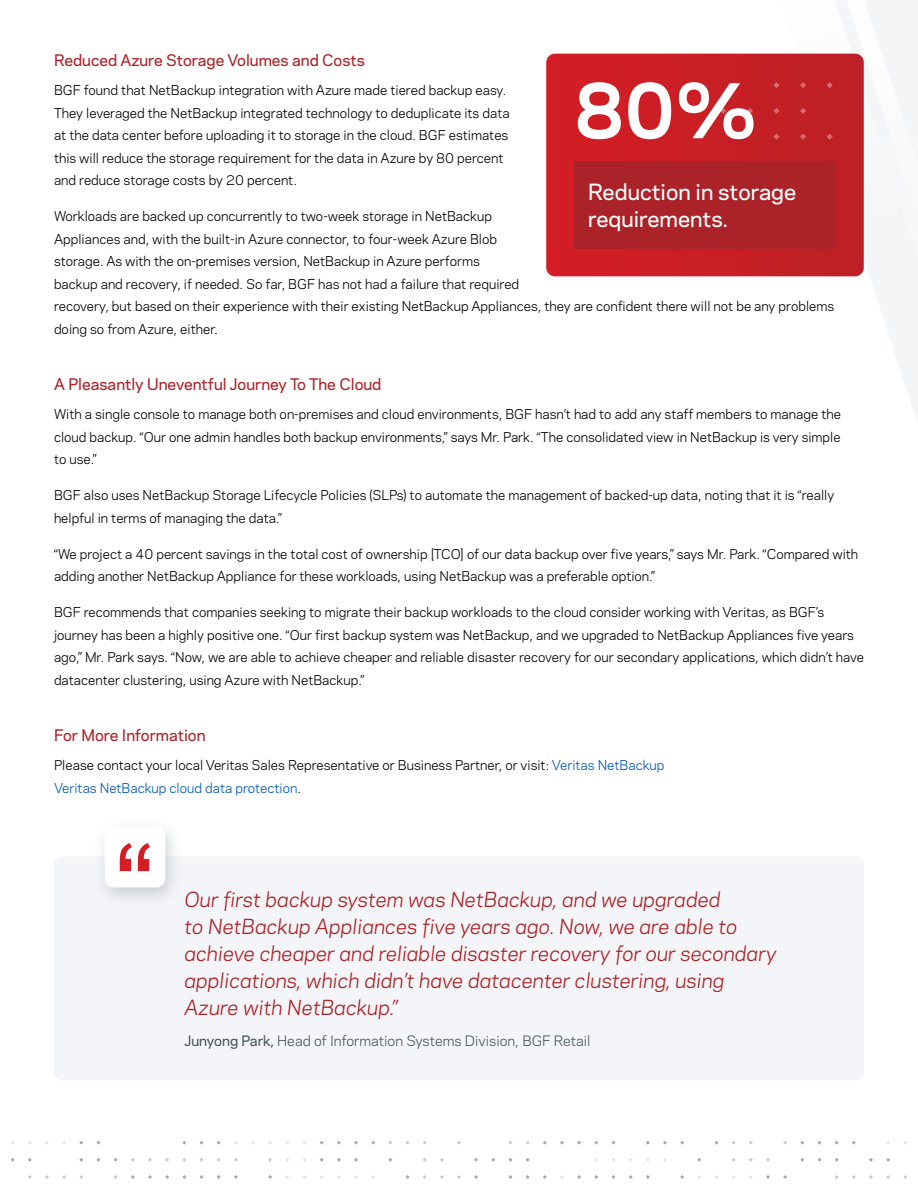
<style>
.page{position:relative;width:918px;height:1188px;background:#fff}
.page>*{position:absolute;margin:0;border:0;box-sizing:border-box;transform-origin:0 0}
.Quote_Body{font:700 72px "Polaris";color:#fff}
.t1{font:500 21px "Polaris";color:#fff}
.Quote_Body-2{font:italic 19.5px/27px "Polaris";color:#ab2328}
.Paragraph_Title{font:500 15px "Polaris";color:#ab2328}
.t2{font:13.5px "Polaris";color:#48585f}
.Body_Copy{font:12.75px/22.5px "Polaris";color:#000}
.s1{color:#0057b8}
.s2{font-weight:500}
</style>
<div class="page">
<svg style="left:783px;top:1175px;width:4px;height:4px"></svg>
<svg style="left:766px;top:1158px;width:4px;height:4px"></svg>
<svg style="left:766px;top:1175px;width:4px;height:4px"></svg>
<svg style="left:749px;top:1158px;width:4px;height:4px"></svg>
<svg style="left:714px;top:1141px;width:5px;height:4px"></svg>
<svg style="left:697px;top:1158px;width:4px;height:4px"></svg>
<svg style="left:680px;top:1141px;width:4px;height:4px"></svg>
<svg style="left:680px;top:1175px;width:4px;height:4px"></svg>
<svg style="left:663px;top:1141px;width:4px;height:4px"></svg>
<svg style="left:646px;top:1141px;width:4px;height:4px"></svg>
<svg style="left:646px;top:1175px;width:4px;height:4px"></svg>
<svg style="left:629px;top:1175px;width:4px;height:4px"></svg>
<svg style="left:611px;top:1141px;width:5px;height:4px"></svg>
<svg style="left:611px;top:1175px;width:5px;height:4px"></svg>
<svg style="left:594px;top:1175px;width:4px;height:4px"></svg>
<svg style="left:577px;top:1141px;width:4px;height:4px"></svg>
<svg style="left:577px;top:1175px;width:4px;height:4px"></svg>
<svg style="left:560px;top:1141px;width:4px;height:4px"></svg>
<svg style="left:560px;top:1175px;width:4px;height:4px"></svg>
<svg style="left:543px;top:1141px;width:4px;height:4px"></svg>
<svg style="left:543px;top:1175px;width:4px;height:4px"></svg>
<svg style="left:526px;top:1158px;width:4px;height:4px"></svg>
<svg style="left:526px;top:1175px;width:4px;height:4px"></svg>
<svg style="left:508px;top:1141px;width:5px;height:4px"></svg>
<svg style="left:508px;top:1158px;width:5px;height:4px"></svg>
<svg style="left:508px;top:1175px;width:5px;height:4px"></svg>
<svg style="left:491px;top:1158px;width:4px;height:4px"></svg>
<svg style="left:474px;top:1158px;width:4px;height:4px"></svg>
<svg style="left:474px;top:1175px;width:4px;height:4px"></svg>
<svg style="left:457px;top:1141px;width:4px;height:4px"></svg>
<svg style="left:457px;top:1175px;width:4px;height:4px"></svg>
<svg style="left:440px;top:1158px;width:4px;height:4px"></svg>
<svg style="left:440px;top:1175px;width:4px;height:4px"></svg>
<svg style="left:423px;top:1175px;width:4px;height:4px"></svg>
<svg style="left:405px;top:1141px;width:5px;height:4px"></svg>
<svg style="left:405px;top:1175px;width:5px;height:4px"></svg>
<svg style="left:388px;top:1158px;width:4px;height:4px"></svg>
<svg style="left:371px;top:1141px;width:4px;height:4px"></svg>
<svg style="left:354px;top:1141px;width:4px;height:4px"></svg>
<svg style="left:354px;top:1158px;width:4px;height:4px"></svg>
<svg style="left:354px;top:1175px;width:4px;height:4px"></svg>
<svg style="left:337px;top:1141px;width:4px;height:4px"></svg>
<svg style="left:337px;top:1158px;width:4px;height:4px"></svg>
<svg style="left:320px;top:1158px;width:4px;height:4px"></svg>
<svg style="left:268px;top:1158px;width:4px;height:4px"></svg>
<svg style="left:268px;top:1175px;width:4px;height:4px"></svg>
<svg style="left:234px;top:1158px;width:4px;height:4px"></svg>
<svg style="left:234px;top:1175px;width:4px;height:4px"></svg>
<svg style="left:217px;top:1175px;width:4px;height:4px"></svg>
<svg style="left:199px;top:1141px;width:5px;height:4px"></svg>
<svg style="left:199px;top:1158px;width:5px;height:4px"></svg>
<svg style="left:199px;top:1175px;width:5px;height:4px"></svg>
<svg style="left:182px;top:1175px;width:4px;height:4px"></svg>
<svg style="left:165px;top:1158px;width:4px;height:4px"></svg>
<svg style="left:165px;top:1175px;width:4px;height:4px"></svg>
<svg style="left:148px;top:1158px;width:4px;height:4px"></svg>
<svg style="left:148px;top:1175px;width:4px;height:4px"></svg>
<svg style="left:131px;top:1158px;width:4px;height:4px"></svg>
<svg style="left:131px;top:1175px;width:4px;height:4px"></svg>
<svg style="left:114px;top:1158px;width:4px;height:4px"></svg>
<svg style="left:114px;top:1175px;width:4px;height:4px"></svg>
<svg style="left:96px;top:1141px;width:5px;height:4px"></svg>
<svg style="left:96px;top:1158px;width:5px;height:4px"></svg>
<svg style="left:79px;top:1158px;width:4px;height:4px"></svg>
<svg style="left:79px;top:1175px;width:4px;height:4px"></svg>
<svg style="left:62px;top:1175px;width:4px;height:4px"></svg>
<svg style="left:45px;top:1175px;width:4px;height:4px"></svg>
<svg style="left:28px;top:1158px;width:4px;height:4px"></svg>
<svg style="left:28px;top:1175px;width:4px;height:4px"></svg>
<svg style="left:11px;top:1158px;width:4px;height:4px"></svg>
<svg style="left:903px;top:1175px;width:4px;height:4px"></svg>
<svg style="left:886px;top:1158px;width:4px;height:4px"></svg>
<svg style="left:886px;top:1175px;width:4px;height:4px"></svg>
<svg style="left:869px;top:1158px;width:4px;height:4px"></svg>
<svg style="left:869px;top:1175px;width:4px;height:4px"></svg>
<svg style="left:852px;top:1141px;width:4px;height:4px"></svg>
<svg style="left:852px;top:1175px;width:4px;height:4px"></svg>
<svg style="left:835px;top:1158px;width:4px;height:4px"></svg>
<svg style="left:835px;top:1175px;width:4px;height:4px"></svg>
<svg style="left:817px;top:1141px;width:5px;height:4px"></svg>
<svg style="left:817px;top:1158px;width:5px;height:4px"></svg>
<svg style="left:800px;top:1158px;width:4px;height:4px"></svg>
<svg style="left:781px;top:53px;width:137px;height:370px"></svg>
<svg style="left:546px;top:54px;width:281px;height:222px;background:#ca1e25"></svg>
<div style="left:574px;top:162px;width:261px;height:87px;background:#ab2328"></div>
<svg style="left:827px;top:0;width:91px;height:300px"></svg>
<svg style="left:800px;top:82px;width:6px;height:6px"></svg>
<svg style="left:800px;top:108px;width:6px;height:6px"></svg>
<svg style="left:800px;top:134px;width:6px;height:6px"></svg>
<svg style="left:773px;top:82px;width:7px;height:6px"></svg>
<svg style="left:773px;top:108px;width:7px;height:6px"></svg>
<svg style="left:773px;top:134px;width:7px;height:6px"></svg>
<svg style="left:747px;top:108px;width:6px;height:6px"></svg>
<svg style="left:720px;top:108px;width:6px;height:6px"></svg>
<svg style="left:694px;top:82px;width:6px;height:6px"></svg>
<div style="left:54px;top:856px;width:810px;height:224px;background:#f4f5f8;border-radius:9px"></div>
<div style="left:93px;top:817px;width:91px;height:92px;background:#425563;opacity:.25"></div>
<div style="left:105px;top:827px;width:60px;height:60px;background:#fff;border-radius:9px"></div>
<svg style="left:120px;top:843px;width:30px;height:28px"></svg>
<p class="Paragraph_Title" style="left:54px;top:49px;width:312px">Reduced Azure Storage Volumes and Costs</p>
<p class="Body_Copy" style="left:54px;top:78px;width:457px">BGF found that NetBackup integration with Azure made tiered backup easy.<br>They leveraged the NetBackup integrated technology to deduplicate its data at the data center before uploading it to storage in the cloud. BGF estimates this will reduce the storage requirement for the data in Azure by 80 percent and reduce storage costs by 20 percent.</p>
<p class="Body_Copy" style="left:54px;top:204px;width:782px">Workloads are backed up concurrently to two-week storage in NetBackup<br>Appliances and, with the built-in Azure connector, to four-week Azure Blob<br>storage. As with the on-premises version, NetBackup in Azure performs<br>backup and recovery, if needed. So far, BGF has not had a failure that required<br>recovery, but based on their experience with their existing NetBackup Appliances, they are confident there will not be any problems doing so from Azure, either.</p>
<p class="Quote_Body" style="left:574px;top:56px;width:185px">80%</p>
<p class="t1" style="left:588px;top:177px;width:210px">Reduction in storage</p>
<p class="t1" style="left:588px;top:204px;width:141px">requirements.</p>
<p class="Paragraph_Title" style="left:54px;top:373px;width:329px">A Pleasantly Uneventful Journey To The Cloud</p>
<p class="Body_Copy" style="left:54px;top:402px;width:789px;text-align:justify">With a single console to manage both on-premises and cloud environments, BGF hasn’t had to add any staff members to manage the cloud backup. “Our one admin handles both backup environments,” says Mr. Park. “The consolidated view in NetBackup is very simple to use.”</p>
<p class="Body_Copy" style="left:54px;top:483px;width:782px">BGF also uses NetBackup Storage Lifecycle Policies (SLPs) to automate the management of backed-up data, noting that it is “really helpful in terms of managing the data.”</p>
<p class="Body_Copy" style="left:54px;top:542px;width:806px">“We project a 40 percent savings in the total cost of ownership [TCO] of our data backup over five years,” says Mr. Park. “Compared with adding another NetBackup Appliance for these workloads, using NetBackup was a preferable option.”</p>
<p class="Body_Copy" style="left:54px;top:600px;width:812px">BGF recommends that companies seeking to migrate their backup workloads to the cloud consider working with Veritas, as BGF’s journey has been a highly positive one. “Our first backup system was NetBackup, and we upgraded to NetBackup Appliances five years ago,” Mr. Park says. “Now, we are able to achieve cheaper and reliable disaster recovery for our secondary applications, which didn’t have datacenter clustering, using Azure with NetBackup.”</p>
<p class="Paragraph_Title" style="left:54px;top:724px;width:153px">For More Information</p>
<p class="Body_Copy" style="left:54px;top:753px;width:612px">Please contact your local Veritas Sales Representative or Business Partner, or visit: <span class="s1">Veritas NetBackup<br>Veritas NetBackup cloud data protection</span>.</p>
<p class="Quote_Body-2" style="left:184px;top:885px;width:594px">Our first backup system was NetBackup, and we upgraded<br>to NetBackup Appliances five years ago. Now, we are able to achieve cheaper and reliable disaster recovery for our secondary applications, which didn’t have datacenter clustering, using Azure with NetBackup.”</p>
<p class="t2" style="left:184px;top:1031px;width:408px"><span class="s2">Junyong Park,</span> Head of Information Systems Division, BGF Retail</p>
</div>
